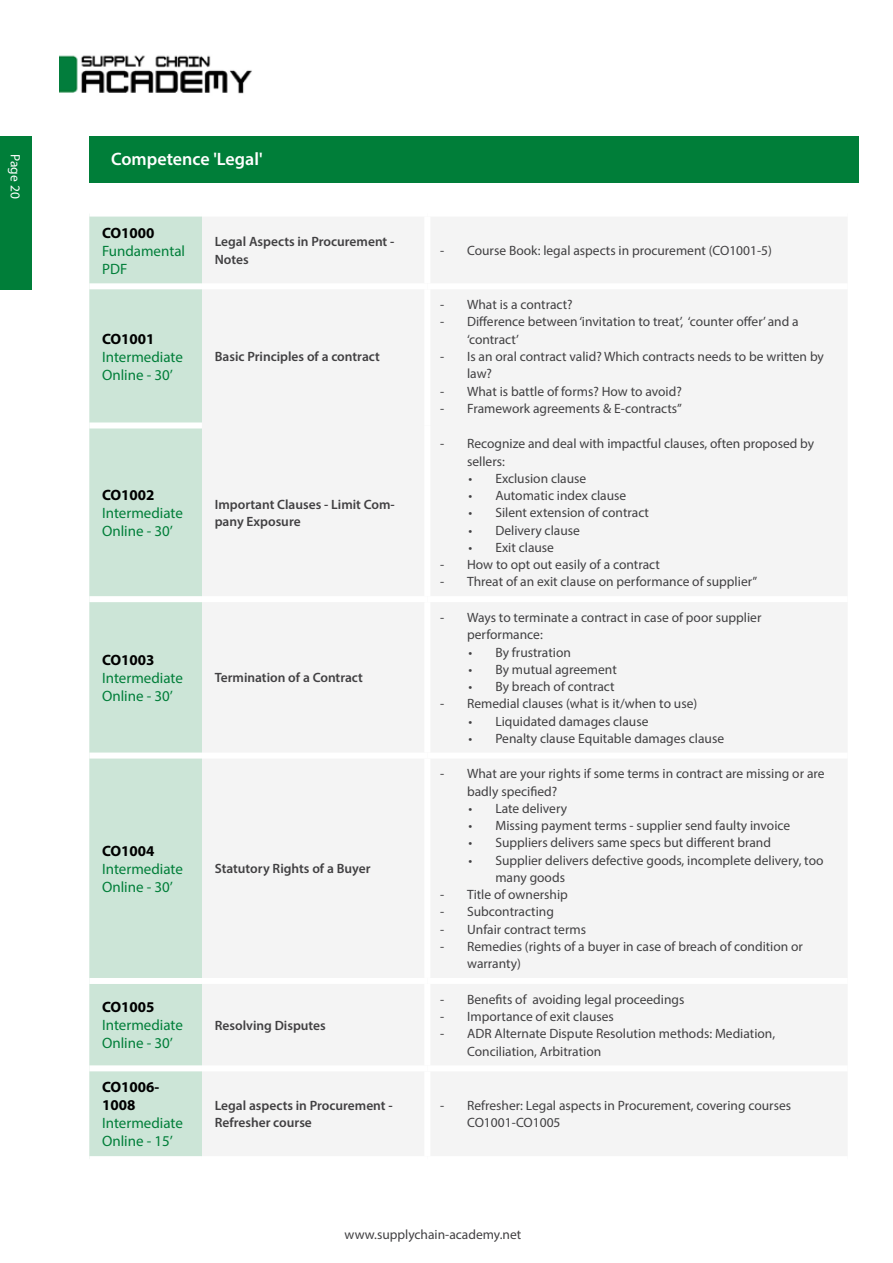
<style>
.page{position:relative;width:893px;height:1263px;background:#fff}
.page>*{position:absolute;margin:0;border:0;box-sizing:border-box;transform-origin:0 0}
.t1{font:600 18px "Myriad Pro";color:#fff}
.t2{font:15px/18px "Myriad Pro";color:#007e39}
.t3{font:700 15px/18px "Myriad Pro";color:#000}
.t4{font:13.5px/17.2px "Myriad Pro";color:#414042}
.t5{font:600 13.5px/17.2px "Myriad Pro";color:#414042}
.t6{font:13.5px "Myriad Pro";color:#fff}
</style>
<div class="page">
<img style="left:60px;top:55px;width:192px;height:39px">
<div style="left:0;top:136px;width:32px;height:153px;background:#007e39"></div>
<div style="left:89px;top:217px;width:113px;height:939px;background:#cce5d7"></div>
<div style="left:202px;top:217px;width:645px;height:939px;background:#f4f4f4"></div>
<div style="left:424px;top:217px;width:6px;height:66px;background:#fff"></div>
<div style="left:424px;top:289px;width:6px;height:136px;background:#fff"></div>
<div style="left:424px;top:425px;width:6px;height:171px;background:#fff"></div>
<div style="left:424px;top:602px;width:6px;height:150px;background:#fff"></div>
<div style="left:424px;top:758px;width:6px;height:220px;background:#fff"></div>
<div style="left:424px;top:984px;width:6px;height:81px;background:#fff"></div>
<div style="left:424px;top:1071px;width:6px;height:85px;background:#fff"></div>
<div style="left:89px;top:283px;width:113px;height:6px;background:#fff"></div>
<div style="left:89px;top:422px;width:113px;height:6px;background:#fff"></div>
<div style="left:89px;top:596px;width:113px;height:6px;background:#fff"></div>
<div style="left:89px;top:752px;width:113px;height:6px;background:#fff"></div>
<div style="left:89px;top:978px;width:113px;height:6px;background:#fff"></div>
<div style="left:89px;top:1065px;width:113px;height:6px;background:#fff"></div>
<div style="left:202px;top:283px;width:225px;height:6px;background:#fff"></div>
<div style="left:427px;top:283px;width:421px;height:6px;background:#fff"></div>
<div style="left:202px;top:596px;width:225px;height:6px;background:#fff"></div>
<div style="left:427px;top:596px;width:421px;height:6px;background:#fff"></div>
<div style="left:202px;top:752px;width:225px;height:6px;background:#fff"></div>
<div style="left:427px;top:752px;width:421px;height:6px;background:#fff"></div>
<div style="left:202px;top:978px;width:225px;height:6px;background:#fff"></div>
<div style="left:427px;top:978px;width:421px;height:6px;background:#fff"></div>
<div style="left:202px;top:1065px;width:225px;height:6px;background:#fff"></div>
<div style="left:427px;top:1065px;width:421px;height:6px;background:#fff"></div>
<div style="left:89px;top:136px;width:770px;height:47px;background:#007e39"></div>
<p class="t6" style="left:24px;top:154px;width:46px;rotate:90deg">Page 20</p>
<h1 class="t1" style="left:111px;top:148px;width:153px">Competence 'Legal'</h1>
<p class="t3" style="left:102px;top:223px;width:54px">CO1000</p>
<p class="t2" style="left:102px;top:241px;width:85px">Fundamental<br>PDF</p>
<p class="t5" style="left:215px;top:233px;width:181px">Legal Aspects in Procurement -<br>Notes</p>
<p class="t4" style="left:440px;top:242px;width:333px">- Course Book: legal aspects in procurement (CO1001-5)</p>
<p class="t3" style="left:102px;top:329px;width:54px">CO1001</p>
<p class="t2" style="left:102px;top:347px;width:82px">Intermediate<br>Online - 30’</p>
<p class="t5" style="left:215px;top:347px;width:167px">Basic Principles of a contract</p>
<p class="t3" style="left:102px;top:485px;width:54px">CO1002</p>
<p class="t2" style="left:102px;top:504px;width:82px">Intermediate<br>Online - 30’</p>
<p class="t5" style="left:215px;top:495px;width:182px">Important Clauses - Limit Com&shy;pany Exposure</p>
<p class="t3" style="left:102px;top:650px;width:54px">CO1003</p>
<p class="t2" style="left:102px;top:669px;width:82px">Intermediate<br>Online - 30’</p>
<p class="t5" style="left:215px;top:669px;width:150px">Termination of a Contract</p>
<p class="t3" style="left:102px;top:841px;width:54px">CO1004</p>
<p class="t2" style="left:102px;top:860px;width:82px">Intermediate<br>Online - 30’</p>
<p class="t5" style="left:215px;top:860px;width:157px">Statutory Rights of a Buyer</p>
<p class="t3" style="left:102px;top:998px;width:54px">CO1005</p>
<p class="t2" style="left:102px;top:1016px;width:82px">Intermediate<br>Online - 30’</p>
<p class="t5" style="left:215px;top:1016px;width:113px">Resolving Disputes</p>
<p class="t4" style="left:440px;top:296px;width:134px">- What is a contract?</p>
<p class="t4" style="left:467px;top:313px;width:333px;text-indent:-27px">- Difference between ‘invitation to treat’, ‘counter offer’ and a ‘contract’</p>
<p class="t4" style="left:467px;top:348px;width:358px;text-indent:-27px">- Is an oral contract valid? Which contracts needs to be written by law?</p>
<p class="t4" style="left:440px;top:382px;width:243px">- What is battle of forms? How to avoid?</p>
<p class="t4" style="left:440px;top:399px;width:243px">- Framework agreements &amp; E-contracts”</p>
<p class="t4" style="left:467px;top:435px;width:349px;text-indent:-27px">- Recognize and deal with impactful clauses, often proposed by sellers:</p>
<p class="t4" style="left:468px;top:469px;width:119px">• Exclusion clause</p>
<p class="t4" style="left:468px;top:487px;width:159px">• Automatic index clause</p>
<p class="t4" style="left:468px;top:504px;width:182px">• Silent extension of contract</p>
<p class="t4" style="left:468px;top:521px;width:113px">• Delivery clause</p>
<p class="t4" style="left:468px;top:538px;width:87px">• Exit clause</p>
<p class="t4" style="left:440px;top:556px;width:221px">- How to opt out easily of a contract</p>
<p class="t4" style="left:440px;top:573px;width:319px">- Threat of an exit clause on performance of supplier”</p>
<p class="t4" style="left:467px;top:609px;width:296px;text-indent:-27px">- Ways to terminate a contract in case of poor supplier performance:</p>
<p class="t4" style="left:468px;top:643px;width:104px">• By frustration</p>
<p class="t4" style="left:468px;top:660px;width:150px">• By mutual agreement</p>
<p class="t4" style="left:468px;top:678px;width:148px">• By breach of contract</p>
<p class="t4" style="left:440px;top:695px;width:259px">- Remedial clauses (what is it/when to use)</p>
<p class="t4" style="left:468px;top:712px;width:182px">• Liquidated damages clause</p>
<p class="t4" style="left:468px;top:729px;width:257px">• Penalty clause Equitable damages clause</p>
<p class="t4" style="left:467px;top:765px;width:359px;text-indent:-27px">- What are your rights if some terms in contract are missing or are badly specified?</p>
<p class="t4" style="left:468px;top:799px;width:100px">• Late delivery</p>
<p class="t4" style="left:468px;top:817px;width:323px">• Missing payment terms - supplier send faulty invoice</p>
<p class="t4" style="left:468px;top:834px;width:304px">• Suppliers delivers same specs but different brand</p>
<p class="t4" style="left:495px;top:851px;width:330px;text-indent:-27px">• Supplier delivers defective goods, incomplete delivery, too many goods</p>
<p class="t4" style="left:440px;top:886px;width:129px">- Title of ownership</p>
<p class="t4" style="left:440px;top:903px;width:115px">- Subcontracting</p>
<p class="t4" style="left:440px;top:920px;width:148px">- Unfair contract terms</p>
<p class="t4" style="left:467px;top:938px;width:337px;text-indent:-27px">- Remedies (rights of a buyer in case of breach of condition or warranty)</p>
<p class="t4" style="left:440px;top:990px;width:246px">- Benefits of avoiding legal proceedings</p>
<p class="t4" style="left:440px;top:1008px;width:175px">- Importance of exit clauses</p>
<p class="t4" style="left:467px;top:1025px;width:310px;text-indent:-27px">- ADR Alternate Dispute Resolution methods: Mediation,<br>Conciliation, Arbitration</p>
<p class="t3" style="left:102px;top:1078px;width:59px">CO1006-<br>1008</p>
<p class="t2" style="left:102px;top:1114px;width:82px">Intermediate<br>Online - 15’</p>
<p class="t5" style="left:215px;top:1097px;width:180px">Legal aspects in Procurement -<br>Refresher course</p>
<p class="t4" style="left:467px;top:1097px;width:325px;text-indent:-27px">- Refresher: Legal aspects in Procurement, covering courses<br>CO1001-CO1005</p>
<p class="t4" style="left:345px;top:1225px;width:178px">www.supplychain-academy.net</p>
</div>
